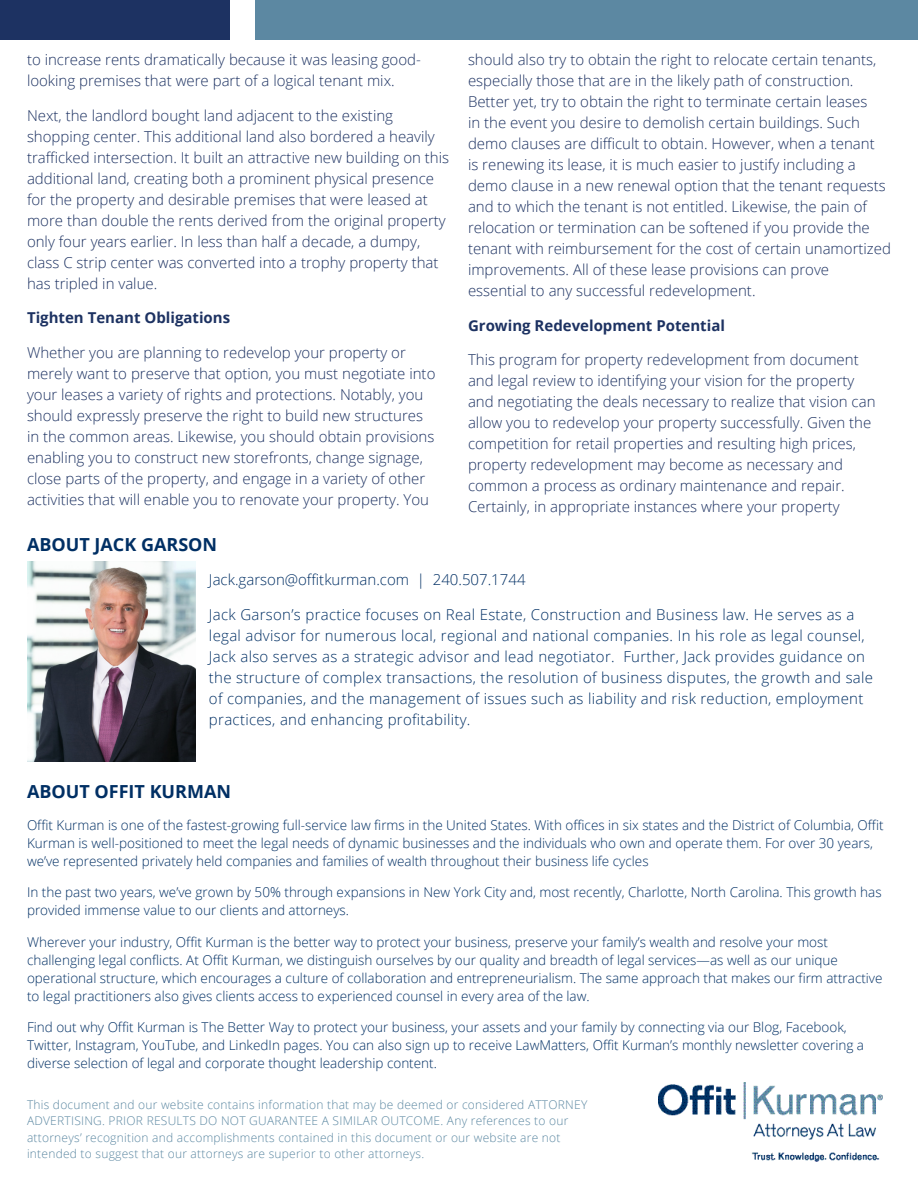
<style>
.page{position:relative;width:918px;height:1188px;background:#fff}
.page>*{position:absolute;margin:0;border:0;box-sizing:border-box;transform-origin:0 0}
.Paragraph_Style_2{font:700 18px "Open Sans";color:#002f64}
.Paragraph_Style_2-2{font:300 15px/21px "Open Sans";color:#1d3262}
.Paragraph_Style_2-3{font:300 15px/21px "Open Sans";letter-spacing:.02em;color:#002f64}
.Paragraph_Style_2-4{font:700 15px "Open Sans";color:#1d3262}
.Paragraph_Style_2-5{font:300 15px "Open Sans";color:#002f64}
.Paragraph_Style_2-6{font:300 13.5px/18px "Open Sans";color:#002f64}
.Paragraph_Style_2-7{font:300 12px/16.5px "Open Sans";letter-spacing:.02em;color:#5c88a2}
</style>
<div class="page">
<div style="left:0;top:0;width:229px;height:40px;background:#1d3262"></div>
<div style="left:255px;top:0;width:663px;height:40px;background:#5c88a2"></div>
<img style="left:658px;top:1082px;width:224px;height:80px">
<img style="left:28px;top:561px;width:167px;height:201px">
<p class="Paragraph_Style_2-2" style="left:27px;top:49px;width:395px">to increase rents dramatically because it was leasing good&shy;looking premises that were part of a logical tenant mix.</p>
<p class="Paragraph_Style_2-2" style="left:27px;top:105px;width:424px">Next, the landlord bought land adjacent to the existing shopping center. This additional land also bordered a heavily trafficked intersection. It built an attractive new building on this additional land, creating both a prominent physical presence for the property and desirable premises that were leased at more than double the rents derived from the original property only four years earlier. In less than half a decade, a dumpy, class C strip center was converted into a trophy property that has tripled in value.</p>
<p class="Paragraph_Style_2-4" style="left:27px;top:307px;width:205px">Tighten Tenant Obligations</p>
<p class="Paragraph_Style_2-2" style="left:27px;top:342px;width:410px">Whether you are planning to redevelop your property or merely want to preserve that option, you must negotiate into your leases a variety of rights and protections. Notably, you should expressly preserve the right to build new structures in the common areas. Likewise, you should obtain provisions enabling you to construct new storefronts, change signage, close parts of the property, and engage in a variety of other activities that will enable you to renovate your property. You</p>
<p class="Paragraph_Style_2-2" style="left:468px;top:49px;width:425px">should also try to obtain the right to relocate certain tenants, especially those that are in the likely path of construction.<br>Better yet, try to obtain the right to terminate certain leases<br>in the event you desire to demolish certain buildings. Such demo clauses are difficult to obtain. However, when a tenant<br>is renewing its lease, it is much easier to justify including a demo clause in a new renewal option that the tenant requests and to which the tenant is not entitled. Likewise, the pain of relocation or termination can be softened if you provide the tenant with reimbursement for the cost of certain unamortized improvements. All of these lease provisions can prove essential to any successful redevelopment.</p>
<p class="Paragraph_Style_2-4" style="left:468px;top:315px;width:258px">Growing Redevelopment Potential</p>
<p class="Paragraph_Style_2-2" style="left:468px;top:349px;width:409px">This program for property redevelopment from document and legal review to identifying your vision for the property and negotiating the deals necessary to realize that vision can allow you to redevelop your property successfully. Given the competition for retail properties and resulting high prices, property redevelopment may become as necessary and common a process as ordinary maintenance and repair.<br>Certainly, in appropriate instances where your property</p>
<p class="Paragraph_Style_2" style="left:27px;top:532px;width:192px">ABOUT JACK GARSON</p>
<p class="Paragraph_Style_2-5" style="left:209px;top:570px;width:318px">Jack.garson@offitkurman.com | 240.507.1744</p>
<p class="Paragraph_Style_2-3" style="left:209px;top:603px;width:666px">Jack Garson’s practice focuses on Real Estate, Construction and Business law. He serves as a legal advisor for numerous local, regional and national companies. In his role as legal counsel, Jack also serves as a strategic advisor and lead negotiator. Further, Jack provides guidance on the structure of complex transactions, the resolution of business disputes, the growth and sale of companies, and the management of issues such as liability and risk reduction, employment practices, and enhancing profitability.</p>
<p class="Paragraph_Style_2" style="left:27px;top:779px;width:206px">ABOUT OFFIT KURMAN</p>
<p class="Paragraph_Style_2-6" style="left:27px;top:816px;width:858px">Offit Kurman is one of the fastest-growing full-service law firms in the United States. With offices in six states and the District of Columbia, Offit<br>Kurman is well-positioned to meet the legal needs of dynamic businesses and the individuals who own and operate them. For over 30 years, we’ve represented privately held companies and families of wealth throughout their business life cycles</p>
<p class="Paragraph_Style_2-6" style="left:27px;top:883px;width:856px">In the past two years, we’ve grown by 50% through expansions in New York City and, most recently, Charlotte, North Carolina. This growth has provided immense value to our clients and attorneys.</p>
<p class="Paragraph_Style_2-6" style="left:27px;top:933px;width:857px">Wherever your industry, Offit Kurman is the better way to protect your business, preserve your family’s wealth and resolve your most challenging legal conflicts. At Offit Kurman, we distinguish ourselves by our quality and breadth of legal services—as well as our unique operational structure, which encourages a culture of collaboration and entrepreneurialism. The same approach that makes our firm attractive to legal practitioners also gives clients access to experienced counsel in every area of the law.</p>
<p class="Paragraph_Style_2-6" style="left:27px;top:1018px;width:839px">Find out why Offit Kurman is The Better Way to protect your business, your assets and your family by connecting via our Blog, Facebook,<br>Twitter, Instagram, YouTube, and LinkedIn pages. You can also sign up to receive LawMatters, Offit Kurman’s monthly newsletter covering a diverse selection of legal and corporate thought leadership content.</p>
<p class="Paragraph_Style_2-7" style="left:27px;top:1096px;width:562px">This document and our website contains information that may be deemed or considered ATTORNEY ADVERTISING. PRIOR RESULTS DO NOT GUARANTEE A SIMILAR OUTCOME. Any references to our attorneys’ recognition and accomplishments contained in this document or our website are not intended to suggest that our attorneys are superior to other attorneys.</p>
</div>
